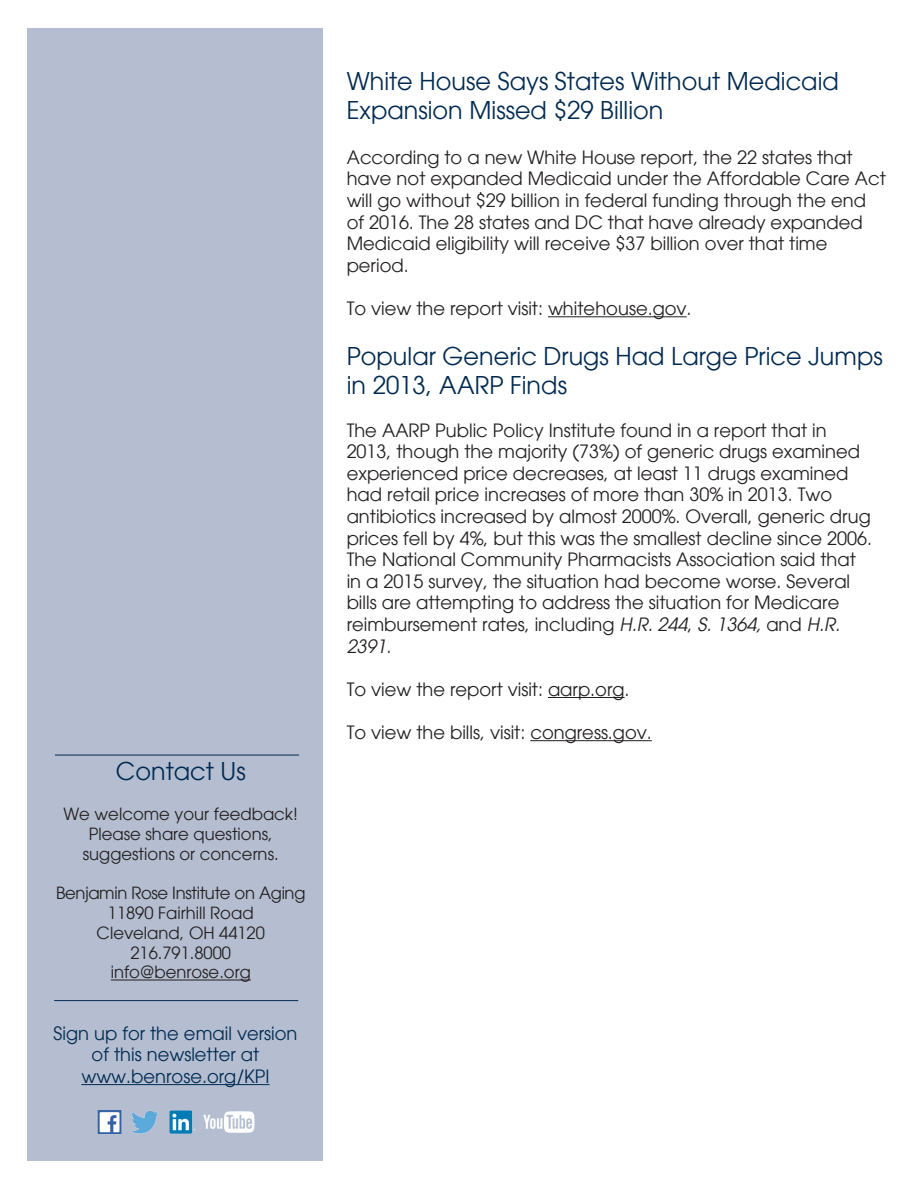
<style>
.page{position:relative;width:918px;height:1188px;background:#fff}
.page>*{position:absolute;margin:0;border:0;box-sizing:border-box;transform-origin:0 0}
.Headline{font:24px/28.8px "Avant Garde";color:#002a51}
.Subhead{font:24px/28.8px "Avant Garde";color:#002a51}
.Subhead-2{font:18px/21.6px "Avant Garde";color:#231f20}
.t1{font:18px/21.6px "Avant Garde";color:#002a51;text-align:center}
.t2{font:16.5px/19.8px "Avant Garde";color:#231f20;text-align:center}
.t3{font:16.5px "Avant Garde";letter-spacing:-.02em;color:#231f20}
.s1{font-style:italic}
</style>
<div class="page">
<div style="left:27px;top:28px;width:296px;height:1133px;background:#b5bed0"></div>
<hr style="left:111px;top:980px;width:140px;height:1px;background:#231f20">
<hr style="left:548px;top:316px;width:139px;height:1px;background:#231f20">
<hr style="left:548px;top:697px;width:77px;height:1px;background:#231f20">
<hr style="left:530px;top:740px;width:122px;height:1px;background:#231f20">
<hr style="left:81px;top:1084px;width:189px;height:1px;background:#002a51">
<img style="left:97px;top:1110px;width:158px;height:24px">
<hr style="left:54px;top:1000px;width:244px;height:1px;background:#002a51">
<hr style="left:55px;top:755px;width:244px;height:1px;background:#002a51">
<p class="Headline" style="left:116px;top:757px;width:131px">Contact Us</p>
<p class="t2" style="left:63px;top:804px;width:236px">We welcome your feedback!<br>Please share questions, suggestions or concerns.</p>
<p class="t3" style="left:56px;top:883px;width:251px">Benjamin Rose Institute on Aging</p>
<p class="t2" style="left:108px;top:903px;width:147px">11890 Fairhill Road</p>
<p class="t2" style="left:97px;top:923px;width:170px">Cleveland, OH 44120</p>
<p class="t2" style="left:130px;top:943px;width:102px">216.791.8000</p>
<p class="t2" style="left:111px;top:962px;width:142px">info@benrose.org</p>
<p class="t1" style="left:54px;top:1022px;width:245px">Sign up for the email version of this newsletter at</p>
<p class="t1" style="left:81px;top:1066px;width:190px">www.benrose.org/KPI</p>
<p class="Headline" style="left:347px;top:67px;width:494px">White House Says States Without Medicaid<br>Expansion Missed $29 Billion</p>
<p class="Subhead-2" style="left:347px;top:147px;width:541px">According to a new White House report, the 22 states that have not expanded Medicaid under the Affordable Care Act will go without $29 billion in federal funding through the end of 2016. The 28 states and DC that have already expanded Medicaid eligibility will receive $37 billion over that time period.</p>
<p class="Subhead-2" style="left:347px;top:298px;width:346px">To view the report visit: whitehouse.gov.</p>
<p class="Subhead" style="left:347px;top:342px;width:538px">Popular Generic Drugs Had Large Price Jumps in 2013, AARP Finds</p>
<p class="Subhead-2" style="left:347px;top:419px;width:527px">The AARP Public Policy Institute found in a report that in 2013, though the majority (73%) of generic drugs examined experienced price decreases, at least 11 drugs examined had retail price increases of more than 30% in 2013. Two antibiotics increased by almost 2000%. Overall, generic drug prices fell by 4%, but this was the smallest decline since 2006.<br>The National Community Pharmacists Association said that in a 2015 survey, the situation had become worse. Several bills are attempting to address the situation for Medicare reimbursement rates, including <span class="s1">H.R. 244</span>, <span class="s1">S. 1364,</span> and <span class="s1">H.R.<br>2391</span>.</p>
<p class="Subhead-2" style="left:347px;top:678px;width:284px">To view the report visit: aarp.org.</p>
<p class="Subhead-2" style="left:347px;top:722px;width:307px">To view the bills, visit: congress.gov.</p>
</div>
